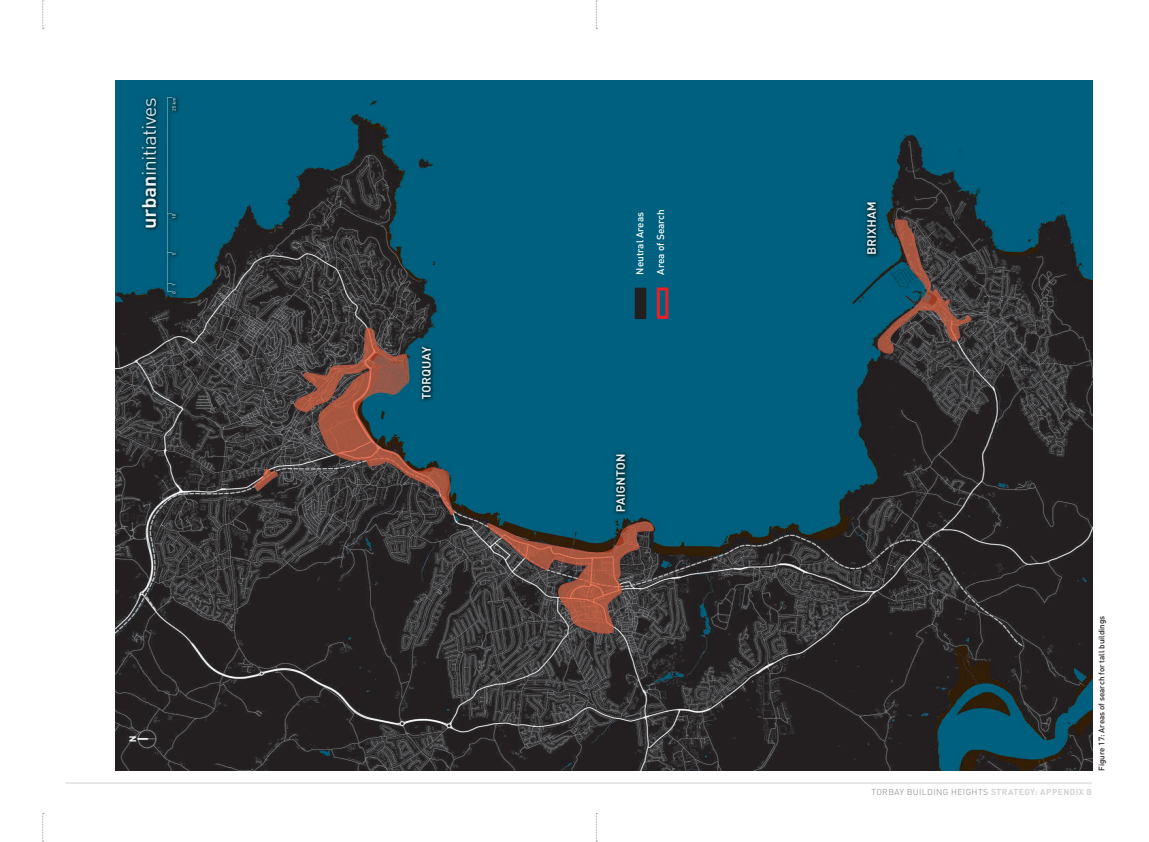
<style>
.page{position:relative;width:1149px;height:842px;background:#fff}
.page>*{position:absolute;margin:0;border:0;box-sizing:border-box;transform-origin:0 0}
.t1{font:500 10px "DIN";color:#fff}
.t2{font:300 8.5px "DIN";letter-spacing:.05em;color:#837c7b}
._06_Caption__Text{font:500 8px "DIN";color:#231f20}
.s1{font-weight:700;color:#d1d2d4}
</style>
<div class="page">
<hr style="left:65px;top:783px;width:1026px;height:1px;background:#d1d2d4">
<svg style="left:596px;top:0;width:1px;height:29px"></svg>
<svg style="left:596px;top:813px;width:1px;height:29px"></svg>
<svg style="left:43px;top:0;width:1px;height:29px"></svg>
<svg style="left:43px;top:813px;width:1px;height:29px"></svg>
<img style="left:116px;top:81px;width:975px;height:690px">
<div style="left:609px;top:193px;width:74px;height:161px;background:#00607f"></div>
<div style="left:656px;top:287px;width:12px;height:32px;border:3px solid #ee1d23"></div>
<div style="left:636px;top:289px;width:8px;height:29px;background:#231f20"></div>
<div style="left:634px;top:288px;width:12px;height:31px;border:3px solid #231f20"></div>
<p class="t1" style="left:633px;top:275px;width:64px;rotate:-90deg">Neutral Areas</p>
<p class="t1" style="left:654px;top:275px;width:67px;rotate:-90deg">Area of Search</p>
<p class="_06_Caption__Text" style="left:1096px;top:771px;width:156px;rotate:-90deg">Figure 17: Areas of search for tall buildings</p>
<p class="t2" style="left:871px;top:786px;width:222px">TORBAY BUILDING HEIGHTS <span class="s1">STRATEGY: APPENDIX B</span></p>
</div>
